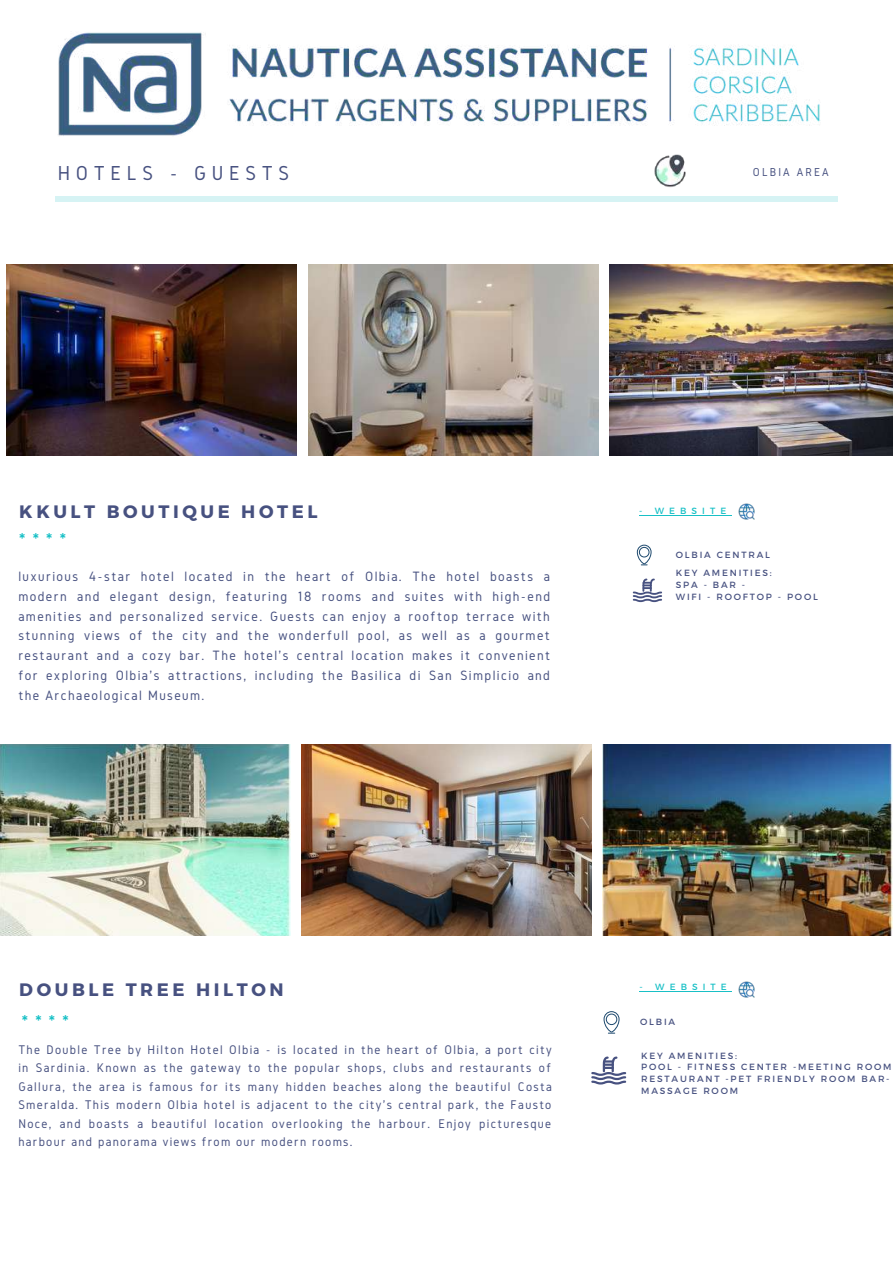
<style>
.page{position:relative;width:893px;height:1264px;background:#fff}
.page>*{position:absolute;margin:0;border:0;box-sizing:border-box;transform-origin:0 0}
.t1{font:21px "Gidole";letter-spacing:.27em;color:#475180}
.t2{font:700 18px "Montserrat";letter-spacing:.2em;color:#475180}
.t3{font:18px "Montserrat";color:#18c0c6}
.t4{font:14.1px/19.8px "Gidole";letter-spacing:.1em;color:#475180;text-align:justify}
.t5{font:13.05px/18.5px "Gidole";letter-spacing:.1em;color:#475180;text-align:justify}
.t6{font:12px "Gidole";letter-spacing:.175em;color:#475180}
.t7{font:9px/11.7px "Montserrat";letter-spacing:.2em;color:#475180}
.t8{font:9px "Montserrat";letter-spacing:.565em;color:#18c0c6}
</style>
<div class="page">
<img style="left:654px;top:155px;width:31px;height:32px">
<img style="left:58px;top:32px;width:762px;height:104px">
<div style="left:55px;top:196px;width:782px;height:6px;background:#d6f3f4"></div>
<img style="left:7px;top:264px;width:290px;height:191px">
<img style="left:308px;top:264px;width:290px;height:191px">
<img style="left:609px;top:264px;width:283px;height:191px">
<img style="left:738px;top:503px;width:17px;height:17px">
<div style="left:637px;top:545px;width:14px;height:19px;border:1px solid #1d496e;border-radius:7px"></div>
<div style="left:639px;top:547px;width:10px;height:10px;border:1px solid #1d496e;border-radius:50%"></div>
<svg style="left:632px;top:578px;width:30px;height:24px"></svg>
<hr style="left:639px;top:514px;width:92px;height:1px;background:#18c0c6">
<img style="left:0;top:744px;width:290px;height:191px">
<img style="left:301px;top:744px;width:290px;height:191px">
<img style="left:602px;top:744px;width:290px;height:191px">
<img style="left:738px;top:981px;width:17px;height:17px">
<svg style="left:591px;top:1056px;width:35px;height:28px"></svg>
<div style="left:603px;top:1011px;width:16px;height:21px;border:1px solid #1d496e;border-radius:7px"></div>
<div style="left:606px;top:1013px;width:11px;height:11px;border:1px solid #1d496e;border-radius:50%"></div>
<hr style="left:639px;top:990px;width:92px;height:1px;background:#18c0c6">
<h1 class="t1" style="left:58px;top:162px;width:97px">HOTELS</h1>
<p class="t6" style="left:752px;top:165px;width:77px">OLBIA AREA</p>
<h1 class="t1" style="left:170px;top:162px;width:121px">- GUESTS</h1>
<p class="t2" style="left:19px;top:499px;width:299px">KKULT BOUTIQUE HOTEL</p>
<p class="t3" style="left:19px;top:528px;width:48px">****</p>
<p class="t4" style="left:18px;top:566px;width:533px">luxurious 4-star hotel located in the heart of Olbia. The hotel boasts a modern and elegant design, featuring 18 rooms and suites with high-end amenities and personalized service. Guests can enjoy a rooftop terrace with stunning views of the city and the wonderfull pool, as well as a gourmet restaurant and a cozy bar. The hotel's central location makes it convenient for exploring Olbia's attractions, including the Basilica di San Simplicio and the Archaeological Museum.</p>
<p class="t8" style="left:639px;top:505px;width:89px">- WEBSITE</p>
<p class="t7" style="left:675px;top:548px;width:96px">OLBIA CENTRAL</p>
<p class="t7" style="left:675px;top:567px;width:143px">KEY AMENITIES:<br>SPA - BAR -<br>WIFI - ROOFTOP - POOL</p>
<p class="t2" style="left:19px;top:977px;width:266px">DOUBLE TREE HILTON</p>
<p class="t3" style="left:22px;top:1010px;width:48px">****</p>
<p class="t5" style="left:18px;top:1039px;width:535px">The Double Tree by Hilton Hotel Olbia - is located in the heart of Olbia, a port city in Sardinia. Known as the gateway to the popular shops, clubs and restaurants of Gallura, the area is famous for its many hidden beaches along the beautiful Costa Smeralda. This modern Olbia hotel is adjacent to the city's central park, the Fausto Noce, and boasts a beautiful location overlooking the harbour. Enjoy picturesque harbour and panorama views from our modern rooms.</p>
<p class="t8" style="left:639px;top:980px;width:89px">- WEBSITE</p>
<p class="t7" style="left:640px;top:1015px;width:36px">OLBIA</p>
<p class="t7" style="left:641px;top:1049px;width:252px">KEY AMENITIES:<br>POOL - FITNESS CENTER -MEETING ROOM<br>RESTAURANT -PET FRIENDLY ROOM BAR-<br>MASSAGE ROOM</p>
</div>
